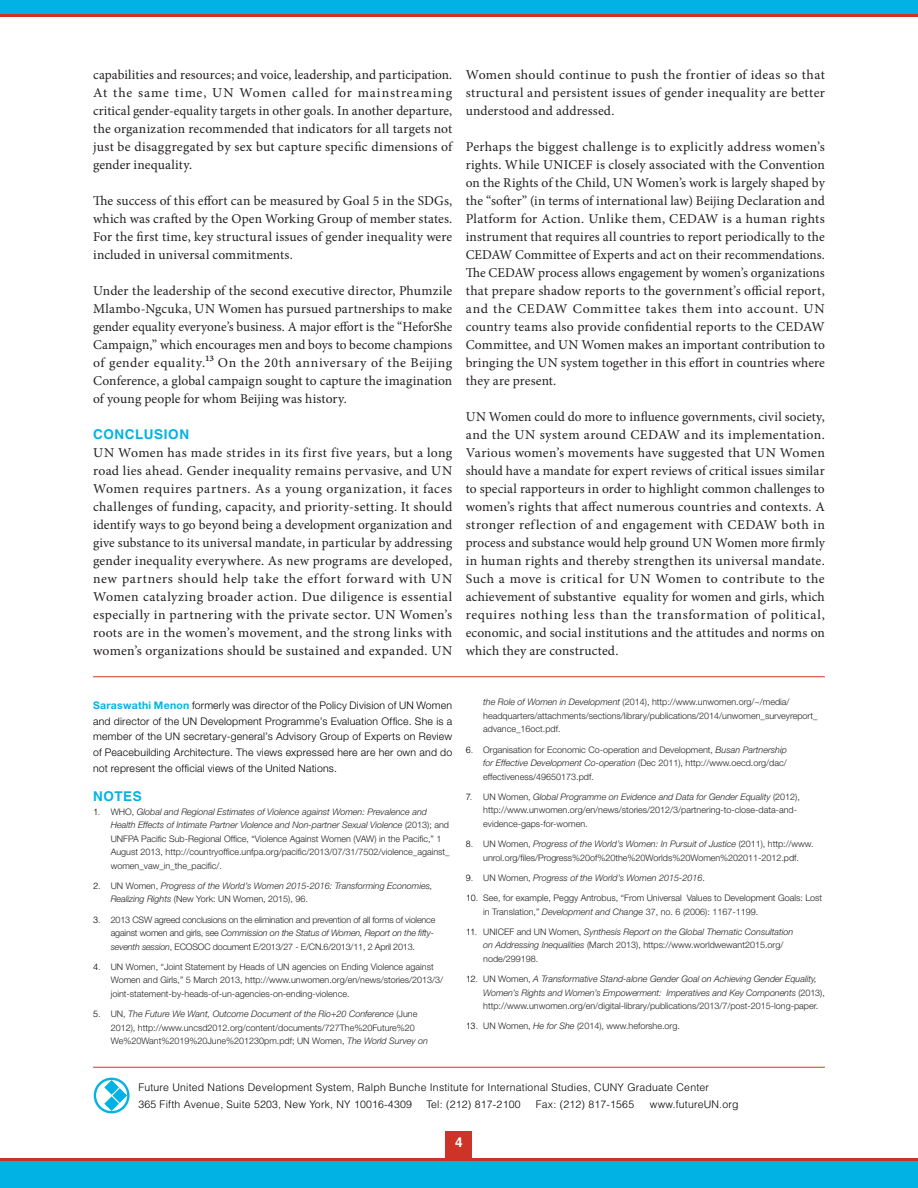
<style>
.page{position:relative;width:918px;height:1188px;background:#fff}
.page>*{position:absolute;margin:0;border:0;box-sizing:border-box;transform-origin:0 0}
.t1{font:13.5px/18px "Minion Pro";letter-spacing:.01em;color:#231f20;text-align:justify}
.t2{font:700 13.5px "Helvetica";letter-spacing:.045em;color:#00b3e4}
.t3{font:700 13.5px "Helvetica";color:#fff}
.t4{font:300 10.5px/15.8px "Helvetica Neue";letter-spacing:.02em;color:#000;text-align:justify}
.t5{font:300 10.5px/16.5px "Helvetica";letter-spacing:.02em;color:#000}
.t6{font:300 9px/13.5px "Helvetica Neue";color:#231f20}
.t7{font:italic 300 9px/13.5px "Helvetica Neue";color:#231f20}
.t8{font:300 9px/13.5px "Helvetica Neue";letter-spacing:-.02em;color:#231f20}
.s1{font-size:15px}
.s2{font-weight:700;color:#00b3e4}
.s3{font-family:"Helvetica";color:#000}
.s4{font-style:italic}
.s5{font-family:"Helvetica";font-style:normal;color:#000}
.s6{font-style:normal}
</style>
<div class="page">
<div style="left:446px;top:1131px;width:26px;height:27px;background:#cd3427"></div>
<div style="left:0;top:1158px;width:918px;height:27px;background:#cd3427"></div>
<div style="left:0;top:1161px;width:918px;height:27px;background:#00b3e4"></div>
<div style="left:0;top:0;width:918px;height:16px;background:#cd3427"></div>
<div style="left:0;top:0;width:918px;height:14px;background:#00b3e4"></div>
<hr style="left:93px;top:1067px;width:732px;height:1px;background:#cd3427">
<svg style="left:93px;top:1077px;width:22px;height:37px"></svg>
<svg style="left:94px;top:1078px;width:36px;height:35px"></svg>
<hr style="left:93px;top:676px;width:732px;height:1px;background:#cd3427">
<p class="t1" style="left:93px;top:66px;width:361px">capabilities and resources; and voice, leadership, and participation.<br>At the same time, UN Women called for mainstreaming critical gender-equality targets in other goals. In another departure, the organization recommended that indicators for all targets not just be disaggregated by sex but capture specific dimensions of gender inequality.</p>
<p class="t1" style="left:93px;top:192px;width:361px">The success of this effort can be measured by Goal 5 in the SDGs, which was crafted by the Open Working Group of member states.<br>For the first time, key structural issues of gender inequality were included in universal commitments.</p>
<p class="t1" style="left:93px;top:282px;width:361px">Under the leadership of the second executive director, Phumzile Mlambo-Ngcuka, UN Women has pursued partnerships to make gender equality everyone’s business. A major effort is the “HeforShe Campaign,” which encourages men and boys to become champions of gender equality.<span class="s1">13</span> On the 20th anniversary of the Beijing Conference, a global campaign sought to capture the imagination of young people for whom Beijing was history.</p>
<p class="t2" style="left:93px;top:426px;width:98px">CONCLUSION</p>
<p class="t1" style="left:93px;top:444px;width:361px">UN Women has made strides in its first five years, but a long road lies ahead. Gender inequality remains pervasive, and UN Women requires partners. As a young organization, it faces challenges of funding, capacity, and priority-setting. It should identify ways to go beyond being a development organization and give substance to its universal mandate, in particular by addressing gender inequality everywhere. As new programs are developed, new partners should help take the effort forward with UN Women catalyzing broader action. Due diligence is essential especially in partnering with the private sector. UN Women’s roots are in the women’s movement, and the strong links with women’s organizations should be sustained and expanded. UN</p>
<p class="t1" style="left:466px;top:66px;width:361px">Women should continue to push the frontier of ideas so that structural and persistent issues of gender inequality are better understood and addressed.</p>
<p class="t1" style="left:466px;top:138px;width:361px">Perhaps the biggest challenge is to explicitly address women’s rights. While UNICEF is closely associated with the Convention on the Rights of the Child, UN Women’s work is largely shaped by the “softer” (in terms of international law) Beijing Declaration and Platform for Action. Unlike them, CEDAW is a human rights instrument that requires all countries to report periodically to the CEDAW Committee of Experts and act on their recommendations.<br>The CEDAW process allows engagement by women’s organizations that prepare shadow reports to the government’s official report, and the CEDAW Committee takes them into account. UN country teams also provide confidential reports to the CEDAW Committee, and UN Women makes an important contribution to bringing the UN system together in this effort in countries where they are present.</p>
<p class="t1" style="left:466px;top:408px;width:361px">UN Women could do more to influence governments, civil society, and the UN system around CEDAW and its implementation.<br>Various women’s movements have suggested that UN Women should have a mandate for expert reviews of critical issues similar to special rapporteurs in order to highlight common challenges to women’s rights that affect numerous countries and contexts. A stronger reflection of and engagement with CEDAW both in process and substance would help ground UN Women more firmly in human rights and thereby strengthen its universal mandate.<br>Such a move is critical for UN Women to contribute to the achievement of substantive equality for women and girls, which requires nothing less than the transformation of political, economic, and social institutions and the attitudes and norms on which they are constructed.</p>
<p class="t4" style="left:93px;top:697px;width:361px"><span class="s2">Saraswathi Menon</span> formerly was director of the Policy Division of UN Women and director of the UN Development Programme’s Evaluation Office. She is a member of the UN secretary-general’s Advisory Group of Experts on Review of Peacebuilding Architecture. The views expressed here are her own and do not represent the official views of the United Nations.</p>
<p class="t2" style="left:93px;top:788px;width:50px">NOTES</p>
<p class="t6" style="left:111px;top:804px;width:341px;text-indent:-18px"><span class="s3">1.</span> WHO, <span class="s4">Global and Regional Estimates of Violence against Women: Prevalence and Health Effects of Intimate Partner Violence and Non-partner Sexual Violence</span> (2013); and UNFPA Pacific Sub-Regional Office, “Violence Against Women (VAW) in the Pacific,” 1<br>August 2013, http://countryoffice.unfpa.org/pacific/2013/07/31/7502/violence_against_ women_vaw_in_the_pacific/.</p>
<p class="t7" style="left:111px;top:879px;width:323px;text-indent:-18px"><span class="s5">2.</span> <span class="s6">UN Women,</span> Progress of the World’s Women 2015-2016: Transforming Economies,<br>Realizing Rights <span class="s6">(New York: UN Women, 2015), 96.</span></p>
<p class="t8" style="left:111px;top:912px;width:326px;text-indent:-18px"><span class="s3">3.</span> 2013 CSW agreed conclusions on the elimination and prevention of all forms of violence against women and girls, see <span class="s4">Commission on the Status of Women, Report on the fifty&shy;seventh session</span>, ECOSOC document E/2013/27 - E/CN.6/2013/11, 2 April 2013.</p>
<p class="t6" style="left:111px;top:960px;width:334px;text-indent:-18px"><span class="s3">4.</span> UN Women, “Joint Statement by Heads of UN agencies on Ending Violence against<br>Women and Girls,” 5 March 2013, http://www.unwomen.org/en/news/stories/2013/3/ joint-statement-by-heads-of-un-agencies-on-ending-violence.</p>
<p class="t6" style="left:111px;top:1007px;width:319px;text-indent:-18px"><span class="s3">5.</span> UN, <span class="s4">The Future We Want, Outcome Document of the Rio+20 Conference</span> (June<br>2012), http://www.uncsd2012.org/content/documents/727The%20Future%20<br>We%20Want%2019%20June%201230pm.pdf; UN Women, <span class="s4">The World Survey on</span></p>
<p class="t6" style="left:483px;top:695px;width:336px"><span class="s4">the Role of Women in Development</span> (2014), http://www.unwomen.org/~/media/ headquarters/attachments/sections/library/publications/2014/unwomen_surveyreport_ advance_16oct.pdf.</p>
<p class="t6" style="left:483px;top:743px;width:305px;text-align:justify;text-indent:-18px"><span class="s3">6.</span> Organisation for Economic Co-operation and Development, <span class="s4">Busan Partnership for Effective Development Co-operation</span> (Dec 2011), http://www.oecd.org/dac/ effectiveness/49650173.pdf.</p>
<p class="t6" style="left:483px;top:790px;width:318px;text-indent:-18px"><span class="s3">7.</span> UN Women, <span class="s4">Global Programme on Evidence and Data for Gender Equality</span> (2012), http://www.unwomen.org/en/news/stories/2012/3/partnering-to-close-data-and&shy;evidence-gaps-for-women.</p>
<p class="t6" style="left:466px;top:837px;width:349px;text-align:center"><span class="s3">8.</span> UN Women, <span class="s4">Progress of the World’s Women: In Pursuit of Justice</span> (2011), http://www. unrol.org/files/Progress%20of%20the%20Worlds%20Women%202011-2012.pdf.</p>
<p class="t7" style="left:466px;top:871px;width:241px"><span class="s5">9.</span> <span class="s6">UN Women,</span> Progress of the World’s Women 2015-2016<span class="s6">.</span></p>
<p class="t6" style="left:483px;top:891px;width:340px;text-indent:-18px"><span class="s3">10.</span> See, for example, Peggy Antrobus, “From Universal Values to Development Goals: Lost in Translation,” <span class="s4">Development and Change</span> 37, no. 6 (2006): 1167-1199.</p>
<p class="t6" style="left:483px;top:925px;width:312px;text-indent:-18px"><span class="s3">11.</span> UNICEF and UN Women, <span class="s4">Synthesis Report on the Global Thematic Consultation on Addressing Inequalities</span> (March 2013), https://www.worldwewant2015.org/ node/299198.</p>
<p class="t7" style="left:483px;top:972px;width:343px;text-indent:-18px"><span class="s5">12.</span> <span class="s6">UN Women,</span> A Transformative Stand-alone Gender Goal on Achieving Gender Equality,<br>Women’s Rights and Women’s Empowerment: Imperatives and Key Components <span class="s6">(2013), http://www.unwomen.org/en/digital-library/publications/2013/7/post-2015-long-paper.</span></p>
<p class="t6" style="left:466px;top:1019px;width:216px"><span class="s3">13.</span> UN Women, <span class="s4">He for She</span> (2014), www.heforshe.org.</p>
<p class="t5" style="left:138px;top:1079px;width:572px">Future United Nations Development System, Ralph Bunche Institute for International Studies, CUNY Graduate Center<br>365 Fifth Avenue, Suite 5203, New York, NY 10016-4309</p>
<p class="t5" style="left:426px;top:1096px;width:96px">Tel: (212) 817-2100</p>
<p class="t5" style="left:536px;top:1096px;width:100px">Fax: (212) 817-1565</p>
<p class="t5" style="left:650px;top:1096px;width:90px">www.futureUN.org</p>
<p class="t3" style="left:455px;top:1134px;width:9px">4</p>
</div>
